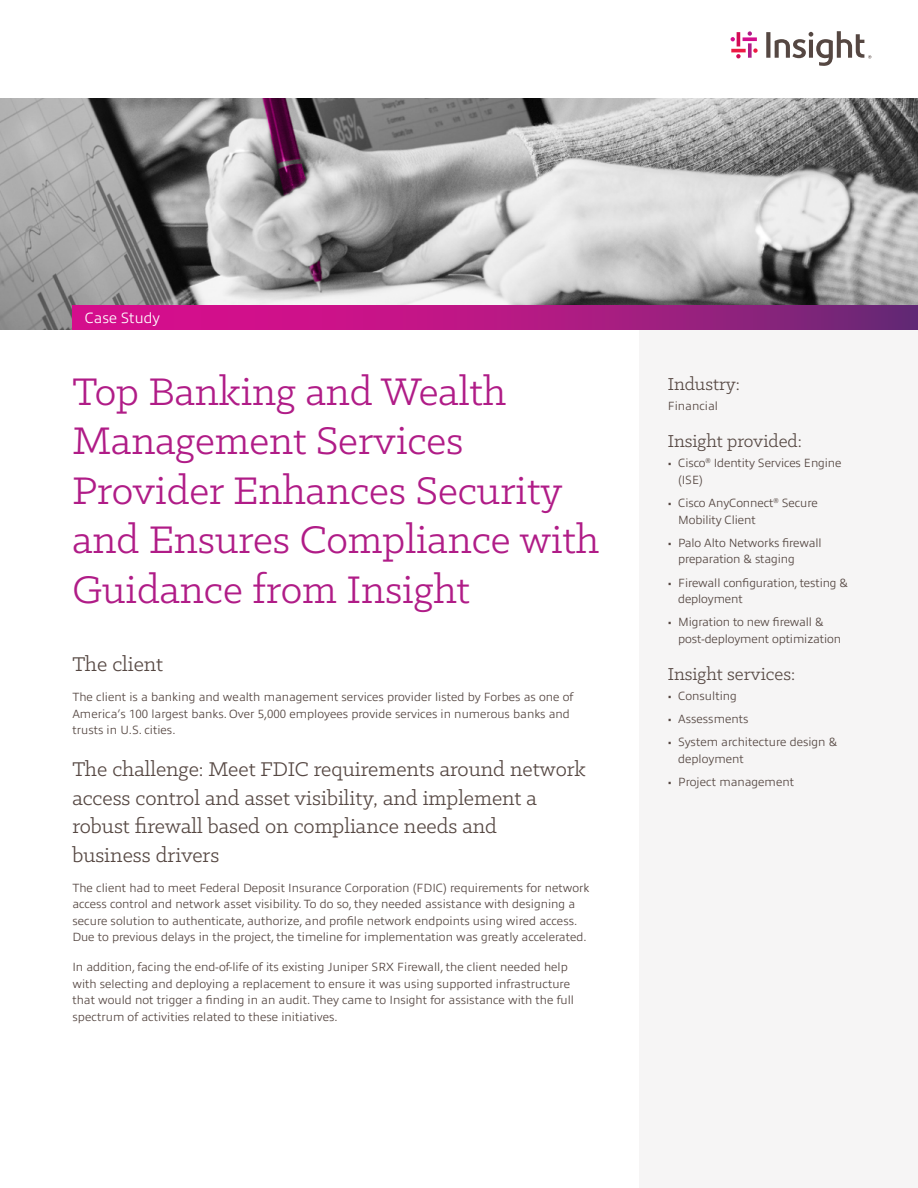
<style>
.page{position:relative;width:918px;height:1188px;background:#fff}
.page>*{position:absolute;margin:0;border:0;box-sizing:border-box;transform-origin:0 0}
.t1{font:43.5px/49.5px "Klinic Slab";color:#b01c87}
.t2{font:22.5px/28.5px "Klinic Slab";color:#554742}
.t3{font:19.5px "Klinic Slab";color:#554742}
.t4{font:300 15px "Allumi Pro";color:#fff}
.t5{font:300 12px/16.5px "Allumi Pro";color:#554742}
</style>
<div class="page">
<div style="left:639px;top:305px;width:279px;height:883px;background:#f6f5f5"></div>
<img style="left:0;top:98px;width:918px;height:232px">
<svg style="left:72px;top:305px;width:846px;height:25px;background:#af1983"></svg>
<svg style="left:748px;top:43px;width:4px;height:15px"></svg>
<svg style="left:748px;top:31px;width:4px;height:5px"></svg>
<hr style="left:737px;top:32px;width:3px;height:14px;background:#d30b55">
<svg style="left:736px;top:54px;width:5px;height:4px"></svg>
<svg style="left:743px;top:37px;width:14px;height:4px"></svg>
<svg style="left:731px;top:37px;width:4px;height:4px"></svg>
<hr style="left:731px;top:49px;width:15px;height:3px;background:#ed1944">
<svg style="left:753px;top:48px;width:5px;height:5px"></svg>
<svg style="left:766px;top:31px;width:105px;height:35px"></svg>
<p class="t4" style="left:85px;top:307px;width:77px">Case Study</p>
<h1 class="t1" style="left:72px;top:365px;width:528px">Top Banking and Wealth<br>Management Services<br>Provider Enhances Security and Ensures Compliance with<br>Guidance from Insight</h1>
<h2 class="t2" style="left:72px;top:649px;width:92px">The client</h2>
<p class="t5" style="left:72px;top:688px;width:503px">The client is a banking and wealth management services provider listed by Forbes as one of<br>America’s 100 largest banks. Over 5,000 employees provide services in numerous banks and trusts in U.S. cities.</p>
<h2 class="t2" style="left:72px;top:754px;width:515px">The challenge: Meet FDIC requirements around network access control and asset visibility, and implement a robust firewall based on compliance needs and<br>business drivers</h2>
<p class="t5" style="left:72px;top:878px;width:519px">The client had to meet Federal Deposit Insurance Corporation (FDIC) requirements for network access control and network asset visibility. To do so, they needed assistance with designing a secure solution to authenticate, authorize, and profile network endpoints using wired access.<br>Due to previous delays in the project, the timeline for implementation was greatly accelerated.</p>
<p class="t5" style="left:72px;top:958px;width:503px">In addition, facing the end-of-life of its existing Juniper SRX Firewall, the client needed help with selecting and deploying a replacement to ensure it was using supported infrastructure that would not trigger a finding in an audit. They came to Insight for assistance with the full spectrum of activities related to these initiatives.</p>
<h3 class="t3" style="left:668px;top:372px;width:74px">Industry:</h3>
<p class="t5" style="left:668px;top:397px;width:52px">Financial</p>
<h3 class="t3" style="left:668px;top:429px;width:136px">Insight provided:</h3>
<p class="t5" style="left:678px;top:454px;width:165px;text-indent:-11px">• Cisco<sup>®</sup> Identity Services Engine (ISE)</p>
<p class="t5" style="left:678px;top:494px;width:141px;text-indent:-10px">• Cisco AnyConnect<sup>®</sup> Secure<br>Mobility Client</p>
<p class="t5" style="left:678px;top:534px;width:145px;text-indent:-10px">• Palo Alto Networks firewall preparation &amp; staging</p>
<p class="t5" style="left:678px;top:573px;width:171px;text-indent:-10px">• Firewall configuration, testing &amp; deployment</p>
<p class="t5" style="left:678px;top:613px;width:164px;text-indent:-10px">• Migration to new firewall &amp; post-deployment optimization</p>
<h3 class="t3" style="left:668px;top:661px;width:129px">Insight services:</h3>
<p class="t5" style="left:668px;top:686px;width:71px">• Consulting</p>
<p class="t5" style="left:668px;top:710px;width:82px">• Assessments</p>
<p class="t5" style="left:678px;top:733px;width:161px;text-indent:-10px">• System architecture design &amp; deployment</p>
<p class="t5" style="left:668px;top:773px;width:128px">• Project management</p>
</div>
